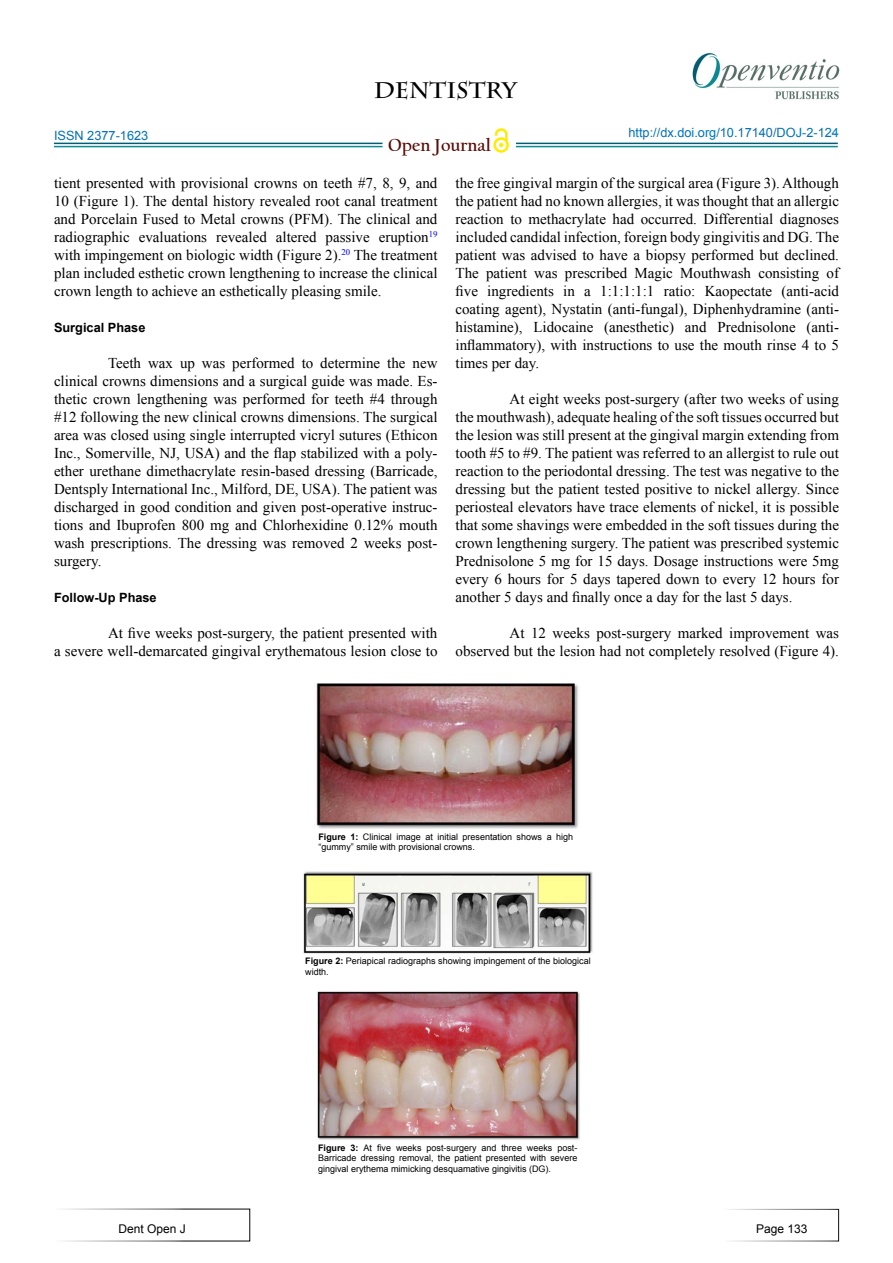
<style>
.page{position:relative;width:893px;height:1263px;background:#fff}
.page>*{position:absolute;margin:0;border:0;box-sizing:border-box;transform-origin:0 0}
.t1{font:700 22.5px "Charlemagne Std";color:#000}
.t2{font:700 18.15px "Californian FB";color:#580b05}
.t3{font:15px/18px "Times New Roman";color:#000;text-align:justify}
.t4{font:12.75px "Arial";color:#0072bc}
.t5{font:700 12.75px "Arial";color:#000}
.t6{font:12.75px "Arial";color:#0071bc}
.t7{font:12px "Arial";color:#000}
.t8{font:9px/10.8px "Arial";color:#000}
.s1{font-weight:700}
</style>
<div class="page">
<hr style="left:54px;top:143px;width:328px;height:1px;background:#015d75">
<hr style="left:54px;top:146px;width:328px;height:1px;background:#0a8b93">
<hr style="left:516px;top:143px;width:322px;height:1px;background:#015d75">
<hr style="left:516px;top:146px;width:322px;height:1px;background:#0a8b93">
<svg style="left:493px;top:137px;width:16px;height:16px"></svg>
<svg style="left:496px;top:140px;width:10px;height:10px"></svg>
<svg style="left:495px;top:128px;width:13px;height:19px"></svg>
<div style="left:54px;top:1209px;width:196px;height:32px;border:1px solid #fff"></div>
<div style="left:723px;top:1209px;width:116px;height:32px;border:1px solid #fff"></div>
<img style="left:692px;top:52px;width:148px;height:48px">
<img style="left:316px;top:683px;width:263px;height:146px">
<img style="left:303px;top:871px;width:290px;height:83px">
<img style="left:316px;top:991px;width:264px;height:149px">
<p class="t6" style="left:54px;top:127px;width:96px">ISSN 2377-1623</p>
<h1 class="t1" style="left:374px;top:77px;width:144px">DENTISTRY</h1>
<p class="t2" style="left:388px;top:135px;width:104px">Open Journal</p>
<p class="t4" style="left:628px;top:124px;width:212px">http://dx.doi.org/10.17140/DOJ-2-124</p>
<p class="t3" style="left:54px;top:173px;width:385px">tient presented with provisional crowns on teeth #7, 8, 9, and 10 (Figure 1). The dental history revealed root canal treatment and Porcelain Fused to Metal crowns (PFM). The clinical and radiographic evaluations revealed altered passive eruption<sup>19 </sup>with impingement on biologic width (Figure 2).<sup>20</sup> The treatment plan included esthetic crown lengthening to increase the clinical crown length to achieve an esthetically pleasing smile.</p>
<p class="t5" style="left:54px;top:319px;width:93px">Surgical Phase</p>
<p class="t3" style="left:54px;top:353px;width:385px;text-indent:54px">Teeth wax up was performed to determine the new clinical crowns dimensions and a surgical guide was made. Es&shy;thetic crown lengthening was performed for teeth #4 through #12 following the new clinical crowns dimensions. The surgical area was closed using single interrupted vicryl sutures (Ethicon Inc., Somerville, NJ, USA) and the flap stabilized with a poly&shy;ether urethane dimethacrylate resin-based dressing (Barricade, Dentsply International Inc., Milford, DE, USA). The patient was discharged in good condition and given post-operative instruc&shy;tions and Ibuprofen 800 mg and Chlorhexidine 0.12% mouth wash prescriptions. The dressing was removed 2 weeks post&shy;surgery.</p>
<p class="t5" style="left:54px;top:589px;width:104px">Follow-Up Phase</p>
<p class="t3" style="left:54px;top:623px;width:385px;text-align:right">At five weeks post-surgery, the patient presented with<br>a severe well-demarcated gingival erythematous lesion close to</p>
<p class="t3" style="left:455px;top:173px;width:385px">the free gingival margin of the surgical area (Figure 3). Although the patient had no known allergies, it was thought that an allergic reaction to methacrylate had occurred. Differential diagnoses included candidal infection, foreign body gingivitis and DG. The patient was advised to have a biopsy performed but declined.<br>The patient was prescribed Magic Mouthwash consisting of five ingredients in a 1:1:1:1:1 ratio: Kaopectate (anti-acid coating agent), Nystatin (anti-fungal), Diphenhydramine (anti&shy;histamine), Lidocaine (anesthetic) and Prednisolone (anti&shy;inflammatory), with instructions to use the mouth rinse 4 to 5 times per day.</p>
<p class="t3" style="left:455px;top:389px;width:385px;text-indent:54px">At eight weeks post-surgery (after two weeks of using the mouthwash), adequate healing of the soft tissues occurred but the lesion was still present at the gingival margin extending from tooth #5 to #9. The patient was referred to an allergist to rule out reaction to the periodontal dressing. The test was negative to the dressing but the patient tested positive to nickel allergy. Since periosteal elevators have trace elements of nickel, it is possible that some shavings were embedded in the soft tissues during the crown lengthening surgery. The patient was prescribed systemic Prednisolone 5 mg for 15 days. Dosage instructions were 5mg every 6 hours for 5 days tapered down to every 12 hours for another 5 days and finally once a day for the last 5 days.</p>
<p class="t3" style="left:455px;top:623px;width:385px;text-align:right">At 12 weeks post-surgery marked improvement was observed but the lesion had not completely resolved (Figure 4).</p>
<p class="t8" style="left:318px;top:831px;width:256px"><span class="s1">Figure 1:</span> Clinical image at initial presentation shows a high “gummy” smile with provisional crowns.</p>
<p class="t8" style="left:305px;top:955px;width:287px"><span class="s1">Figure 2:</span> Periapical radiographs showing impingement of the biological width.</p>
<p class="t7" style="left:118px;top:1220px;width:69px">Dent Open J</p>
<p class="t8" style="left:318px;top:1142px;width:261px;text-align:justify"><span class="s1">Figure 3:</span> At five weeks post-surgery and three weeks post-Barricade dressing removal, the patient presented with severe gingival erythema mimicking desquamative gingivitis (DG).</p>
<p class="t7" style="left:756px;top:1220px;width:53px">Page 133</p>
</div>
